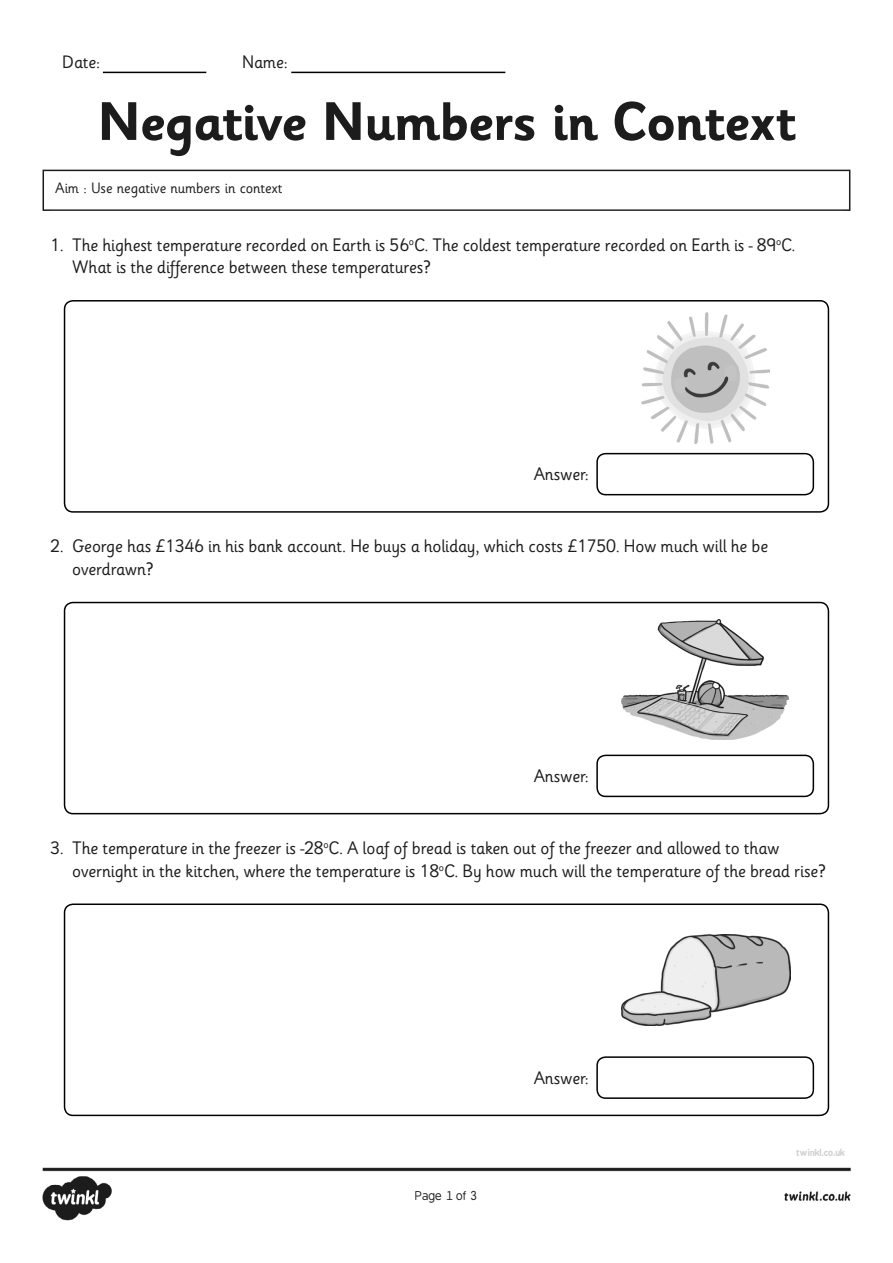
<style>
.page{position:relative;width:893px;height:1263px;background:#fff}
.page>*{position:absolute;margin:0;border:0;box-sizing:border-box;transform-origin:0 0}
.Heading_1{font:700 54px "Sassoon Infant Rg";letter-spacing:-.03em;color:#1c1c1c}
.t1{font:18px/22.5px "Sassoon Infant Rg";letter-spacing:-.01em;color:#1c1c1c}
.Aim{font:15px "Sassoon Infant Rg";letter-spacing:-.01em;color:#1c1c1c}
.t2{font:12px "B Preplay";letter-spacing:-.025em;color:#1c1c1c}
.Twinkl_Website{font:700 9px "B Preplay";color:#d2d2d2}
</style>
<div class="page">
<img style="left:42px;top:1167px;width:809px;height:54px">
<div style="left:43px;top:170px;width:807px;height:41px;background:#fff;border:2px solid #1c1c1c"></div>
<hr style="left:103px;top:72px;width:103px;height:1px;background:#000">
<hr style="left:291px;top:72px;width:214px;height:1px;background:#000">
<div style="left:64px;top:300px;width:765px;height:213px;border:2px solid #000;border-radius:9px"></div>
<div style="left:64px;top:602px;width:765px;height:212px;border:2px solid #000;border-radius:9px"></div>
<div style="left:64px;top:903px;width:765px;height:213px;border:2px solid #000;border-radius:9px"></div>
<div style="left:596px;top:453px;width:218px;height:42px;border:2px solid #000;border-radius:9px"></div>
<div style="left:596px;top:755px;width:218px;height:42px;border:2px solid #000;border-radius:9px"></div>
<div style="left:596px;top:1056px;width:218px;height:43px;border:2px solid #000;border-radius:9px"></div>
<img style="left:641px;top:313px;width:128px;height:131px">
<img style="left:622px;top:620px;width:166px;height:120px">
<img style="left:622px;top:934px;width:169px;height:91px">
<p class="t1" style="left:62px;top:51px;width:39px">Date:</p>
<p class="t1" style="left:242px;top:51px;width:47px">Name:</p>
<p class="Heading_1" style="left:97px;top:91px;width:700px">Negative Numbers in Context</p>
<p class="Aim" style="left:55px;top:180px;width:229px">Aim : Use negative numbers in context</p>
<p class="t1" style="left:72px;top:234px;width:725px;text-indent:-22px">1. The highest temperature recorded on Earth is 56<sup>o</sup>C. The coldest temperature recorded on Earth is - 89<sup>o</sup>C.<br>What is the difference between these temperatures?</p>
<p class="t1" style="left:534px;top:464px;width:57px">Answer:</p>
<p class="t1" style="left:72px;top:536px;width:697px;text-indent:-22px">2. George has £1346 in his bank account. He buys a holiday, which costs £1750. How much will he be overdrawn?</p>
<p class="t1" style="left:534px;top:766px;width:57px">Answer:</p>
<p class="t1" style="left:72px;top:837px;width:755px;text-indent:-22px">3. The temperature in the freezer is -28<sup>o</sup>C. A loaf of bread is taken out of the freezer and allowed to thaw overnight in the kitchen, where the temperature is 18<sup>o</sup>C. By how much will the temperature of the bread rise?</p>
<p class="t2" style="left:415px;top:1189px;width:64px">Page 1 of 3</p>
<p class="t1" style="left:534px;top:1067px;width:57px">Answer:</p>
<p class="Twinkl_Website" style="left:796px;top:1147px;width:51px">twinkl.co.uk</p>
</div>
